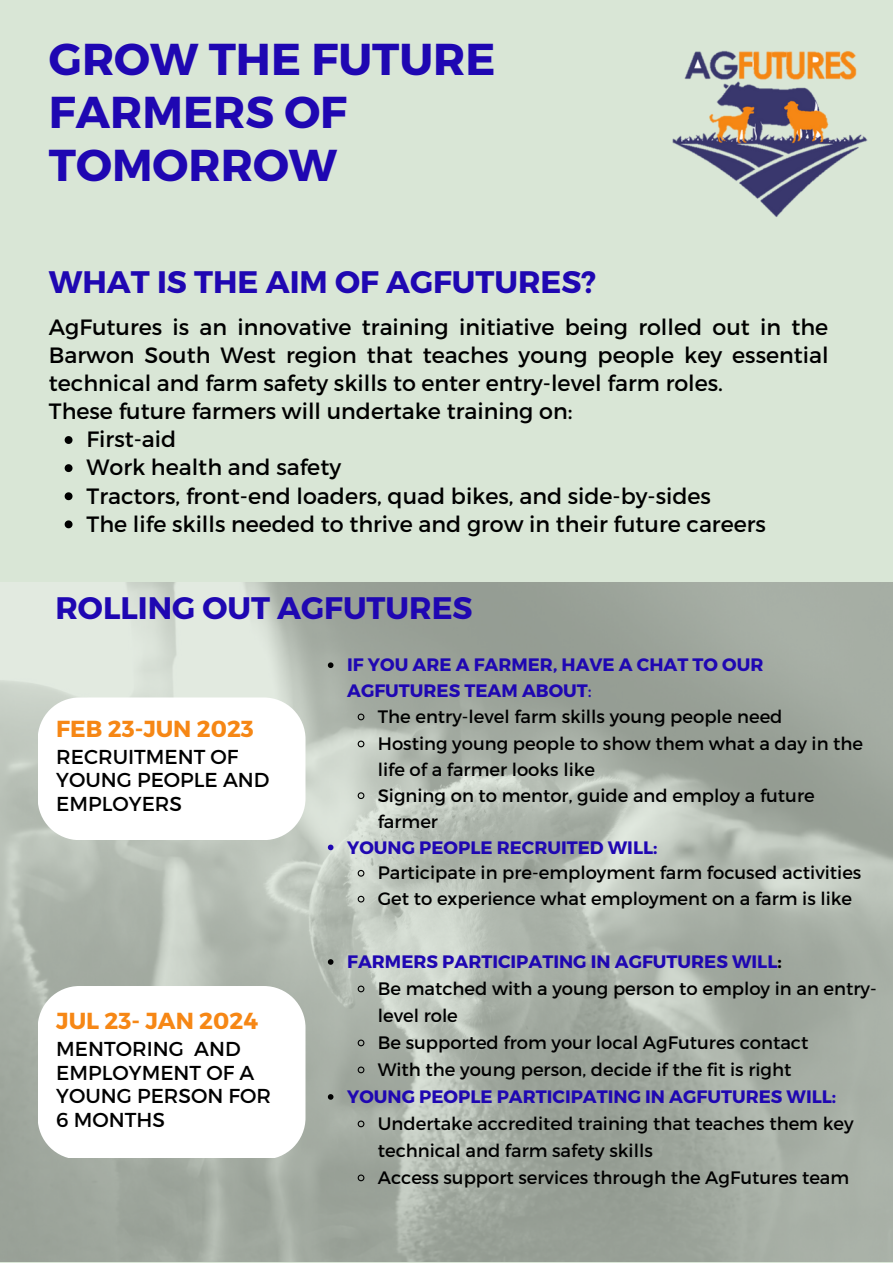
<style>
.page{position:relative;width:893px;height:1264px;background:#fff}
.page>*{position:absolute;margin:0;border:0;box-sizing:border-box;transform-origin:0 0}
.t1{font:700 44.55px/52.8px "Montserrat";color:#1f07b2}
.t2{font:700 31.05px "Montserrat";color:#1f07b2}
.t3{font:700 23.1px "Montserrat";color:#f68715}
.t4{font:22.2px/28px "Montserrat";color:#000}
.t5{font:20.1px/23.5px "Montserrat";color:#000}
.t6{font:18px/27px "Montserrat";color:#000}
.t7{font:700 18px/25.8px "Montserrat";color:#1f07b2}
.s1{font-weight:400}
.s2{font-weight:700;color:#1f07b2}
.s3{font-weight:700}
</style>
<div class="page">
<div style="left:0;top:0;width:892px;height:1262px;background:#d9e6d6"></div>
<img style="left:672px;top:50px;width:196px;height:167px">
<img style="left:0;top:582px;width:892px;height:679px">
<div style="left:38px;top:697px;width:267px;height:142px;background:#fff"></div>
<div style="left:38px;top:986px;width:267px;height:171px;background:#fff"></div>
<svg style="left:65px;top:436px;width:7px;height:8px"></svg>
<svg style="left:65px;top:464px;width:7px;height:8px"></svg>
<svg style="left:65px;top:492px;width:7px;height:8px"></svg>
<svg style="left:65px;top:520px;width:7px;height:8px"></svg>
<svg style="left:328px;top:662px;width:5px;height:6px"></svg>
<svg style="left:357px;top:712px;width:8px;height:9px"></svg>
<svg style="left:357px;top:739px;width:8px;height:9px"></svg>
<svg style="left:357px;top:791px;width:8px;height:9px"></svg>
<svg style="left:328px;top:844px;width:5px;height:6px"></svg>
<svg style="left:357px;top:869px;width:8px;height:8px"></svg>
<svg style="left:357px;top:895px;width:8px;height:8px"></svg>
<svg style="left:328px;top:959px;width:5px;height:5px"></svg>
<svg style="left:357px;top:984px;width:8px;height:9px"></svg>
<svg style="left:357px;top:1038px;width:8px;height:9px"></svg>
<svg style="left:357px;top:1065px;width:8px;height:9px"></svg>
<svg style="left:328px;top:1094px;width:5px;height:5px"></svg>
<svg style="left:357px;top:1119px;width:8px;height:9px"></svg>
<svg style="left:357px;top:1173px;width:8px;height:9px"></svg>
<h1 class="t1" style="left:49px;top:31px;width:448px">GROW THE FUTURE<br>FARMERS OF<br>TOMORROW</h1>
<h2 class="t2" style="left:49px;top:261px;width:549px">WHAT IS THE AIM OF AGFUTURES?</h2>
<p class="t4" style="left:49px;top:312px;width:781px">AgFutures is an innovative training initiative being rolled out in the Barwon South West region that teaches young people key essential technical and farm safety skills to enter entry-level farm roles.<br>These future farmers will undertake training on:</p>
<p class="t4" style="left:87px;top:424px;width:680px">First-aid<br>Work health and safety<br>Tractors, front-end loaders, quad bikes, and side-by-sides<br>The life skills needed to thrive and grow in their future careers</p>
<h2 class="t2" style="left:55px;top:587px;width:418px">ROLLING OUT AGFUTURES</h2>
<p class="t3" style="left:56px;top:713px;width:199px">FEB 23-JUN 2023</p>
<p class="t5" style="left:56px;top:743px;width:215px">RECRUITMENT OF<br>YOUNG PEOPLE AND<br>EMPLOYERS</p>
<p class="t3" style="left:56px;top:1005px;width:203px">JUL 23- JAN 2024</p>
<p class="t5" style="left:56px;top:1036px;width:216px">MENTORING AND<br>EMPLOYMENT OF A<br>YOUNG PERSON FOR<br>6 MONTHS</p>
<p class="t7" style="left:347px;top:651px;width:417px">IF YOU ARE A FARMER, HAVE A CHAT TO OUR<br>AGFUTURES TEAM ABOUT<span class="s1">:</span></p>
<p class="t6" style="left:378px;top:702px;width:487px;line-height:26.1px">The entry-level farm skills young people need<br>Hosting young people to show them what a day in the life of a farmer looks like<br>Signing on to mentor, guide and employ a future farmer</p>
<p class="t7" style="left:347px;top:833px;width:312px">YOUNG PEOPLE RECRUITED WILL:</p>
<p class="t6" style="left:378px;top:859px;width:485px;line-height:25.8px">Participate in pre-employment farm focused activities<br>Get to experience what employment on a farm is like</p>
<p class="t6" style="left:378px;top:947px;width:500px;text-indent:-31px"><span class="s2">FARMERS PARTICIPATING IN AGFUTURES WILL</span><span class="s3">:<br></span>Be matched with a young person to employ in an entry&shy;level role<br>Be supported from your local AgFutures contact<br>With the young person, decide if the fit is right</p>
<p class="t7" style="left:347px;top:1082px;width:490px">YOUNG PEOPLE PARTICIPATING IN AGFUTURES WILL:</p>
<p class="t6" style="left:378px;top:1109px;width:477px">Undertake accredited training that teaches them key technical and farm safety skills<br>Access support services through the AgFutures team</p>
</div>
